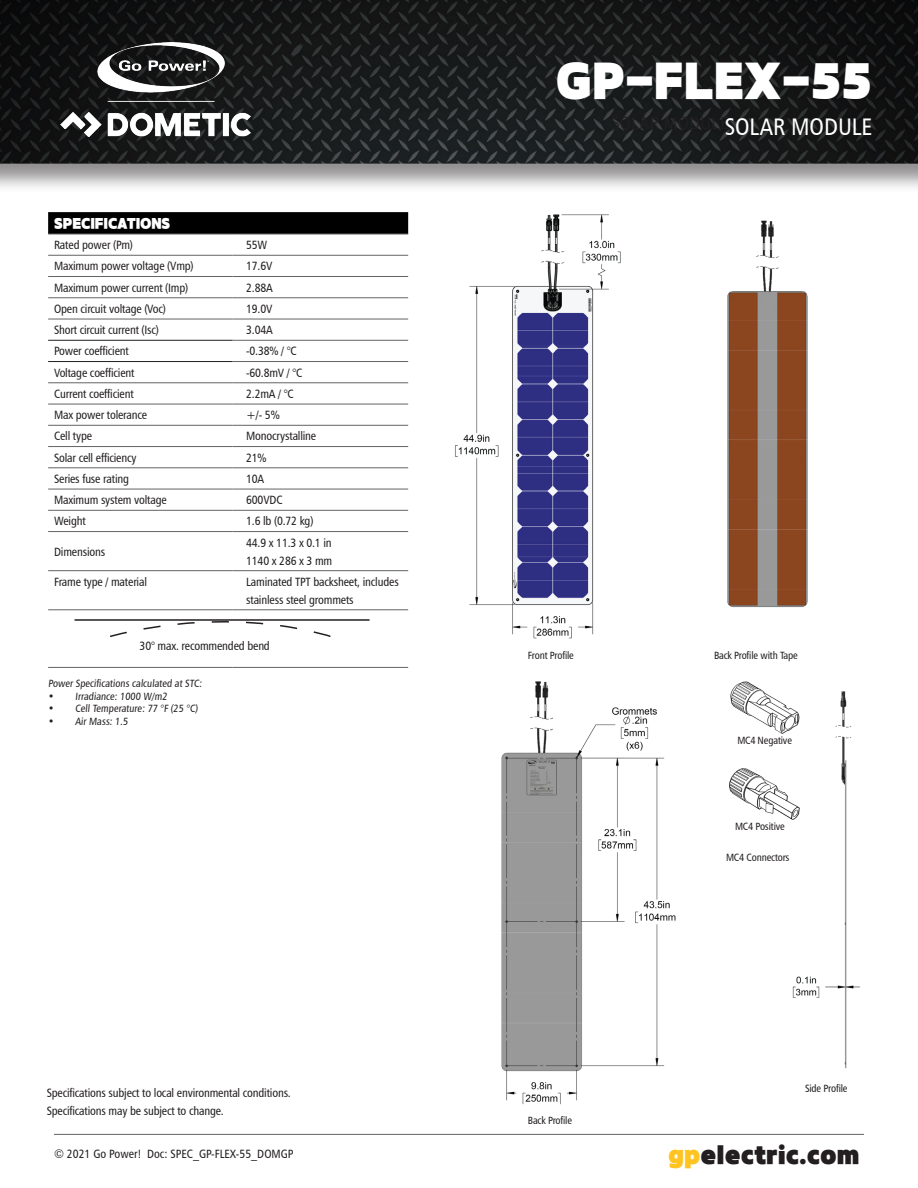
<style>
.page{position:relative;width:918px;height:1188px;background:#fff}
.page>*{position:absolute;margin:0;border:0;box-sizing:border-box;transform-origin:0 0}
.t1{font:40.5px "TT Supersize Bk";color:#fff}
.t2{font:24px "Humanist 777 BT Roman Condensed B";color:#fff}
.t3{font:21px "TT Supersize Bk";color:#231f20}
.t4{font:18px "Globale TT";color:#231f20}
.t5{font:12px/18px "Humanist 777 BT Roman Condensed B";letter-spacing:-.015em;color:#231f20}
.t6{font:12px "TT Supersize Bk";letter-spacing:-.015em;color:#fff}
.t7{font:10.5px "Humanist 777 BT Roman Condensed B";letter-spacing:-.015em;color:#231f20}
.s1{color:#fec422}
</style>
<div class="page">
<hr style="left:54px;top:1134px;width:810px;height:1px;background:#636366">
<div style="left:0;top:0;width:918px;height:193px;background:#231f20;opacity:.5"></div>
<img style="left:0;top:0;width:918px;height:164px">
<img style="left:61px;top:42px;width:189px;height:94px">
<svg style="left:48px;top:212px;width:360px;height:22px"></svg>
<hr style="left:48px;top:297px;width:185px;height:1px;background:#636366">
<hr style="left:233px;top:297px;width:175px;height:1px;background:#636366">
<hr style="left:48px;top:319px;width:185px;height:1px;background:#636366">
<hr style="left:233px;top:319px;width:175px;height:1px;background:#636366">
<hr style="left:233px;top:382px;width:175px;height:1px;background:#636366">
<hr style="left:233px;top:510px;width:175px;height:1px;background:#636366">
<hr style="left:48px;top:510px;width:185px;height:1px;background:#636366">
<hr style="left:48px;top:570px;width:185px;height:1px;background:#636366">
<hr style="left:233px;top:570px;width:175px;height:1px;background:#636366">
<hr style="left:48px;top:531px;width:185px;height:1px;background:#636366">
<hr style="left:233px;top:531px;width:175px;height:1px;background:#636366">
<hr style="left:48px;top:609px;width:185px;height:1px;background:#636366">
<hr style="left:233px;top:609px;width:175px;height:1px;background:#636366">
<hr style="left:48px;top:667px;width:185px;height:1px;background:#636366">
<hr style="left:233px;top:667px;width:175px;height:1px;background:#636366">
<hr style="left:48px;top:234px;width:185px;height:1px;background:#636366">
<hr style="left:233px;top:234px;width:175px;height:1px;background:#636366">
<hr style="left:48px;top:255px;width:185px;height:1px;background:#636366">
<hr style="left:233px;top:255px;width:175px;height:1px;background:#636366">
<hr style="left:48px;top:276px;width:185px;height:1px;background:#636366">
<hr style="left:233px;top:276px;width:175px;height:1px;background:#636366">
<hr style="left:48px;top:340px;width:185px;height:1px;background:#231f20">
<hr style="left:48px;top:361px;width:185px;height:1px;background:#231f20">
<hr style="left:48px;top:467px;width:185px;height:1px;background:#636366">
<hr style="left:48px;top:489px;width:185px;height:1px;background:#636366">
<hr style="left:48px;top:382px;width:185px;height:1px;background:#636366">
<hr style="left:48px;top:404px;width:185px;height:1px;background:#636366">
<hr style="left:48px;top:425px;width:185px;height:1px;background:#636366">
<hr style="left:48px;top:446px;width:185px;height:1px;background:#636366">
<hr style="left:233px;top:404px;width:175px;height:1px;background:#636366">
<hr style="left:233px;top:425px;width:175px;height:1px;background:#636366">
<hr style="left:233px;top:446px;width:175px;height:1px;background:#636366">
<hr style="left:233px;top:467px;width:175px;height:1px;background:#636366">
<hr style="left:233px;top:489px;width:175px;height:1px;background:#636366">
<hr style="left:233px;top:340px;width:175px;height:1px;background:#636366">
<hr style="left:233px;top:361px;width:175px;height:1px;background:#636366">
<svg style="left:108px;top:609px;width:224px;height:29px"></svg>
<hr style="left:75px;top:619px;width:295px;height:2px;background:#231f20">
<img style="left:455px;top:214px;width:166px;height:424px">
<img style="left:727px;top:220px;width:81px;height:388px">
<img style="left:501px;top:681px;width:175px;height:424px">
<img style="left:791px;top:691px;width:69px;height:378px">
<img style="left:730px;top:768px;width:70px;height:51px">
<img style="left:730px;top:681px;width:69px;height:52px">
<p class="t6" style="left:54px;top:218px;width:118px">SPECIFICATIONS</p>
<p class="t5" style="left:54px;top:236px;width:80px">Rated power (Pm)</p>
<p class="t5" style="left:246px;top:236px;width:23px">55W</p>
<p class="t5" style="left:54px;top:257px;width:141px">Maximum power voltage (Vmp)</p>
<p class="t5" style="left:246px;top:257px;width:28px">17.6V</p>
<p class="t5" style="left:54px;top:278px;width:136px">Maximum power current (Imp)</p>
<p class="t5" style="left:246px;top:278px;width:28px">2.88A</p>
<p class="t5" style="left:54px;top:299px;width:113px">Open circuit voltage (Voc)</p>
<p class="t5" style="left:246px;top:299px;width:28px">19.0V</p>
<p class="t5" style="left:54px;top:321px;width:106px">Short circuit current (Isc)</p>
<p class="t5" style="left:246px;top:321px;width:28px">3.04A</p>
<p class="t5" style="left:54px;top:342px;width:76px">Power coefficient</p>
<p class="t5" style="left:246px;top:342px;width:52px">-0.38% / °C</p>
<p class="t5" style="left:54px;top:363px;width:82px">Voltage coefficient</p>
<p class="t5" style="left:246px;top:363px;width:58px">-60.8mV / °C</p>
<p class="t5" style="left:54px;top:385px;width:81px">Current coefficient</p>
<p class="t5" style="left:246px;top:385px;width:49px">2.2mA / °C</p>
<p class="t5" style="left:54px;top:406px;width:95px">Max power tolerance</p>
<p class="t5" style="left:246px;top:406px;width:35px">+/- 5%</p>
<p class="t5" style="left:54px;top:427px;width:40px">Cell type</p>
<p class="t5" style="left:246px;top:427px;width:72px">Monocrystalline</p>
<p class="t5" style="left:54px;top:448px;width:84px">Solar cell efficiency</p>
<p class="t5" style="left:246px;top:448px;width:22px">21%</p>
<p class="t5" style="left:54px;top:470px;width:76px">Series fuse rating</p>
<p class="t5" style="left:246px;top:470px;width:20px">10A</p>
<p class="t5" style="left:54px;top:491px;width:114px">Maximum system voltage</p>
<p class="t5" style="left:246px;top:491px;width:38px">600VDC</p>
<p class="t5" style="left:54px;top:512px;width:33px">Weight</p>
<p class="t5" style="left:246px;top:512px;width:69px">1.6 lb (0.72 kg)</p>
<p class="t5" style="left:54px;top:542px;width:53px">Dimensions</p>
<p class="t5" style="left:246px;top:533px;width:88px">44.9 x 11.3 x 0.1 in<br>1140 x 286 x 3 mm</p>
<p class="t5" style="left:54px;top:572px;width:94px">Frame type / material</p>
<p class="t5" style="left:246px;top:572px;width:154px">Laminated TPT backsheet, includes stainless steel grommets</p>
<p class="t5" style="left:140px;top:637px;width:132px">30° max. recommended bend</p>
<p class="t7" style="left:48px;top:677px;width:157px">Power Specifications calculated at STC:</p>
<p class="t7" style="left:48px;top:690px;width:122px">• Irradiance: 1000 W/m2</p>
<p class="t7" style="left:48px;top:702px;width:152px">• Cell Temperature: 77 °F (25 °C)</p>
<p class="t7" style="left:48px;top:715px;width:83px">• Air Mass: 1.5</p>
<p class="t5" style="left:47px;top:1084px;width:246px">Specifications subject to local environmental conditions.<br>Specifications may be subject to change.</p>
<h1 class="t1" style="left:556px;top:60px;width:318px">GP-FLEX-55</h1>
<h2 class="t2" style="left:725px;top:111px;width:149px">SOLAR MODULE</h2>
<h3 class="t4" style="left:611px;top:112px;width:119px">SOLAR MODULE</h3>
<p class="t7" style="left:528px;top:648px;width:48px">Front Profile</p>
<p class="t7" style="left:714px;top:648px;width:85px">Back Profile with Tape</p>
<p class="t7" style="left:737px;top:734px;width:56px">MC4 Negative</p>
<p class="t7" style="left:735px;top:820px;width:51px">MC4 Positive</p>
<p class="t7" style="left:528px;top:1114px;width:46px">Back Profile</p>
<p class="t7" style="left:726px;top:851px;width:65px">MC4 Connectors</p>
<p class="t7" style="left:805px;top:1082px;width:44px">Side Profile</p>
<p class="t5" style="left:54px;top:1144px;width:241px">© 2021 Go Power! Doc: SPEC_GP-FLEX-55_DOMGP</p>
<h3 class="t3" style="left:668px;top:1144px;width:193px"><span class="s1">gp</span>electric.com</h3>
</div>
